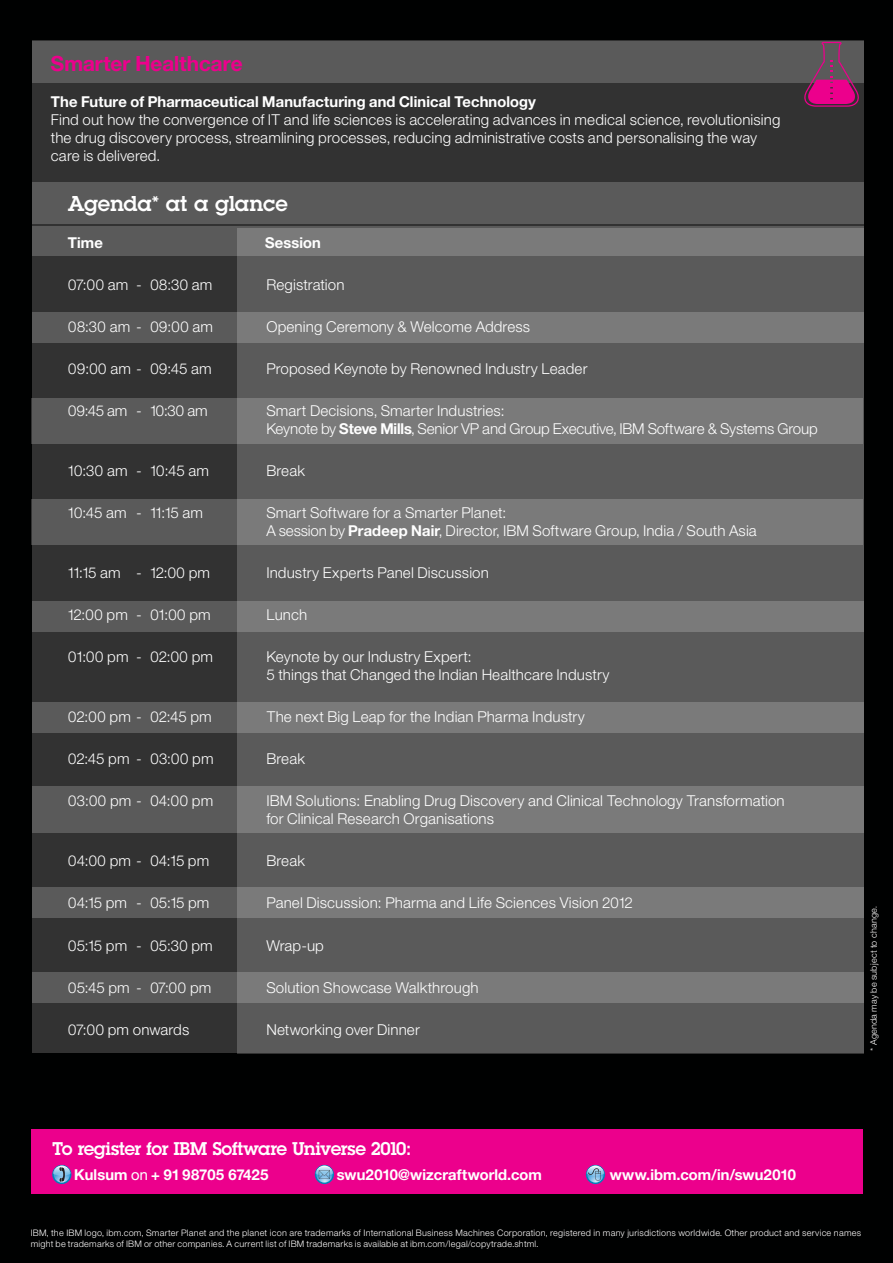
<style>
.page{position:relative;width:893px;height:1263px;background:#000101}
.page>*{position:absolute;margin:0;border:0;box-sizing:border-box;transform-origin:0 0}
.t1{font:700 21px "Helv Neuefor IBM";letter-spacing:.005em;color:#ec008c}
.t2{font:600 21px "Lubalinfor IBM";color:#fff}
.t3{font:600 18px "Lubalinfor IBM";letter-spacing:-.02em;color:#fff}
.t4{font:300 15px/18px "Helv Neuefor IBM";letter-spacing:.005em;color:#fff}
.t5{font:700 15px "Helv Neuefor IBM";letter-spacing:.01em;color:#fff}
.t6{font:300 15px "Helv Neuefor IBM";letter-spacing:-.02em;color:#fff}
.t7{font:300 9px/10.8px "Helv Neuefor IBM";letter-spacing:.025em;color:#fff}
.s1{font-weight:700}
.s2{font-weight:400}
</style>
<div class="page">
<div style="left:32px;top:41px;width:832px;height:1012px;background:#323232"></div>
<div style="left:32px;top:41px;width:832px;height:41px;background:#5a5a5a"></div>
<div style="left:31px;top:1129px;width:831px;height:65px;background:#ec008c"></div>
<svg style="left:586px;top:1165px;width:19px;height:19px"></svg>
<svg style="left:52px;top:1165px;width:19px;height:19px"></svg>
<svg style="left:315px;top:1165px;width:19px;height:19px"></svg>
<div style="left:237px;top:228px;width:627px;height:825px;background:#5a5a5a"></div>
<svg style="left:32px;top:226px;width:832px;height:30px;background:#707070"></svg>
<svg style="left:32px;top:312px;width:832px;height:30px;background:#727272"></svg>
<svg style="left:32px;top:602px;width:832px;height:30px;background:#727272"></svg>
<svg style="left:32px;top:702px;width:832px;height:30px;background:#727272"></svg>
<svg style="left:32px;top:786px;width:832px;height:47px;background:#727272"></svg>
<svg style="left:32px;top:887px;width:832px;height:31px;background:#727272"></svg>
<svg style="left:32px;top:972px;width:832px;height:30px;background:#727272"></svg>
<svg style="left:32px;top:398px;width:831px;height:46px;background:#727272"></svg>
<svg style="left:32px;top:500px;width:831px;height:45px;background:#727272"></svg>
<div style="left:32px;top:182px;width:832px;height:42px;background:#5a5a5a"></div>
<svg style="left:804px;top:42px;width:56px;height:65px"></svg>
<h1 class="t1" style="left:51px;top:50px;width:193px">Smarter Healthcare</h1>
<p class="t5" style="left:51px;top:92px;width:487px">The Future of Pharmaceutical Manufacturing and Clinical Technology</p>
<p class="t4" style="left:51px;top:110px;width:731px">Find out how the convergence of IT and life sciences is accelerating advances in medical science, revolutionising the drug discovery process, streamlining processes, reducing administrative costs and personalising the way care is delivered.</p>
<h1 class="t2" style="left:68px;top:190px;width:221px">Agenda* at a glance</h1>
<p class="t5" style="left:68px;top:234px;width:37px">Time</p>
<p class="t5" style="left:265px;top:234px;width:57px">Session</p>
<p class="t4" style="left:68px;top:276px;width:146px">07:00 am - 08:30 am</p>
<p class="t4" style="left:266px;top:276px;width:80px">Registration</p>
<p class="t4" style="left:68px;top:318px;width:147px">08:30 am - 09:00 am</p>
<p class="t4" style="left:266px;top:318px;width:265px">Opening Ceremony &amp; Welcome Address</p>
<p class="t4" style="left:68px;top:360px;width:145px">09:00 am - 09:45 am</p>
<p class="t4" style="left:266px;top:360px;width:323px">Proposed Keynote by Renowned Industry Leader</p>
<p class="t6" style="left:68px;top:402px;width:141px">09:45 am - 10:30 am</p>
<p class="t4" style="left:266px;top:402px;width:553px">Smart Decisions, Smarter Industries:<br>Keynote by <span class="s1">Steve Mills</span>, Senior VP and Group Executive, IBM Software &amp; Systems Group</p>
<p class="t4" style="left:68px;top:462px;width:143px">10:30 am - 10:45 am</p>
<p class="t4" style="left:266px;top:462px;width:40px">Break</p>
<p class="t4" style="left:68px;top:504px;width:137px">10:45 am - 11:15 am</p>
<p class="t4" style="left:266px;top:504px;width:492px">Smart Software for a Smarter Planet:<br>A session by <span class="s1">Pradeep Nair</span>, Director, IBM Software Group, India / South Asia</p>
<p class="t4" style="left:68px;top:564px;width:144px">11:15 am - 12:00 pm</p>
<p class="t4" style="left:266px;top:564px;width:224px">Industry Experts Panel Discussion</p>
<p class="t4" style="left:68px;top:606px;width:144px">12:00 pm - 01:00 pm</p>
<p class="t4" style="left:266px;top:606px;width:42px">Lunch</p>
<p class="t4" style="left:68px;top:648px;width:147px">01:00 pm - 02:00 pm</p>
<p class="t4" style="left:266px;top:648px;width:345px">Keynote by our Industry Expert:<br>5 things that Changed the Indian Healthcare Industry</p>
<p class="t4" style="left:68px;top:708px;width:145px">02:00 pm - 02:45 pm</p>
<p class="t4" style="left:266px;top:708px;width:320px">The next Big Leap for the Indian Pharma Industry</p>
<p class="t4" style="left:68px;top:750px;width:147px">02:45 pm - 03:00 pm</p>
<p class="t4" style="left:266px;top:750px;width:40px">Break</p>
<p class="t4" style="left:68px;top:792px;width:147px">03:00 pm - 04:00 pm</p>
<p class="t4" style="left:266px;top:792px;width:520px">IBM Solutions: Enabling Drug Discovery and Clinical Technology Transformation for Clinical Research Organisations</p>
<p class="t4" style="left:68px;top:852px;width:143px">04:00 pm - 04:15 pm</p>
<p class="t4" style="left:266px;top:852px;width:40px">Break</p>
<p class="t4" style="left:68px;top:894px;width:143px">04:15 pm - 05:15 pm</p>
<p class="t4" style="left:266px;top:894px;width:368px">Panel Discussion: Pharma and Life Sciences Vision 2012</p>
<p class="t4" style="left:68px;top:936px;width:146px">05:15 pm - 05:30 pm</p>
<p class="t4" style="left:266px;top:936px;width:59px">Wrap-up</p>
<p class="t4" style="left:68px;top:978px;width:145px">05:45 pm - 07:00 pm</p>
<p class="t4" style="left:266px;top:978px;width:214px">Solution Showcase Walkthrough</p>
<p class="t4" style="left:68px;top:1020px;width:123px">07:00 pm onwards</p>
<p class="t4" style="left:266px;top:1020px;width:155px">Networking over Dinner</p>
<p class="t7" style="left:868px;top:1050px;width:146px;rotate:-90deg">* Agenda may be subject to change.</p>
<p class="t3" style="left:52px;top:1137px;width:361px">To register for IBM Software Universe 2010:</p>
<p class="t5" style="left:74px;top:1165px;width:196px">Kulsum <span class="s2">on</span> + 91 98705 67425</p>
<p class="t5" style="left:337px;top:1165px;width:207px">swu2010@wizcraftworld.com</p>
<p class="t5" style="left:610px;top:1165px;width:188px">www.ibm.com/in/swu2010</p>
<p class="t7" style="left:31px;top:1227px;width:832px">IBM, the IBM logo, ibm.com, Smarter Planet and the planet icon are trademarks of International Business Machines Corporation, registered in many jurisdictions worldwide. Other product and service names might be trademarks of IBM or other companies. A current list of IBM trademarks is available at ibm.com/legal/copytrade.shtml.</p>
</div>
